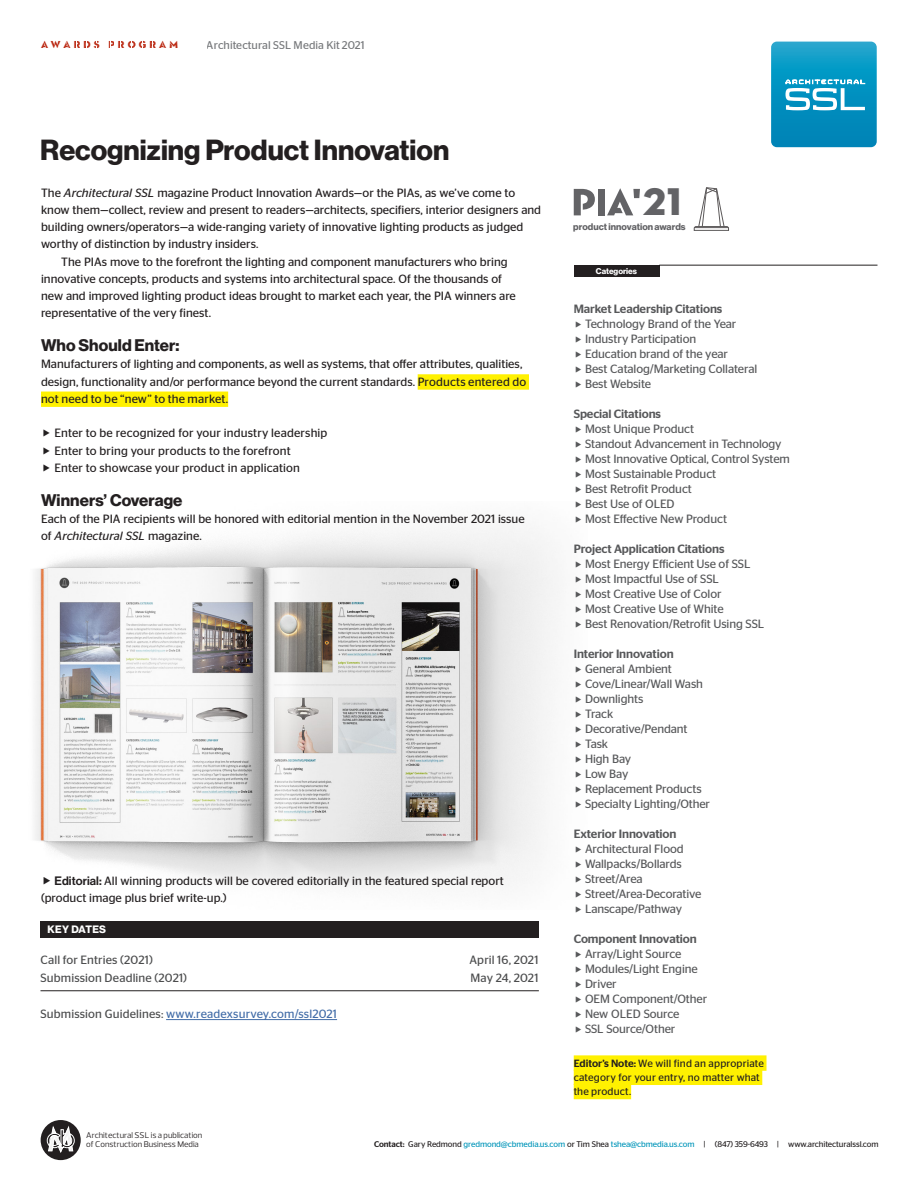
<style>
.page{position:relative;width:918px;height:1188px;background:#fff}
.page>*{position:absolute;margin:0;border:0;box-sizing:border-box;transform-origin:0 0}
.t1{font:39.3px "Neutraface 2 Display Titling";color:#636366}
.t2{font:28.5px "N Haas Grotesk DS Pro 75 Bd";color:#231f20}
.t3{font:16.5px "N Haas Grotesk DS Pro 75 Bd";letter-spacing:.005em;color:#231f20}
.t4{font:12px/17.2px "Stag Sans";color:#231f20}
.t5{font:12px/15px "Stag Sans";letter-spacing:-.01em;color:#57585a}
.t6{font:500 12px "Stag Sans";letter-spacing:-.01em;color:#57585a}
.t7{font:12px "Stag Sans";letter-spacing:.01em;color:#4b4c4d}
.t8{font:12px "Stag Sans";letter-spacing:.01em;color:#436da8}
.t9{font:italic 12px "Stag Sans";color:#231f20}
.t10{font:11.25px "Stag Sans";color:#76787b}
.t11{font:10.5px "Stag Sans";letter-spacing:.015em;color:#231f20}
.t12{font:10.5px "N Haas Grotesk DS Pro 75 Bd";letter-spacing:.035em;color:#fff}
.t13{font:10.35px "Neutraface 2 Display Titling";letter-spacing:.3em;color:#bc2e18}
.t14{font:9.3px "N Haas Grotesk DS Pro 75 Bd";letter-spacing:.005em;color:#636366}
.t15{font:8.4px/9px "Prelo";color:#231f20}
.t16{font:8.25px "Stag Sans";letter-spacing:-.01em;color:#231f20}
.t17{font:8.25px "N Haas Grotesk DS Pro 75 Bd";color:#fff}
.s1{font-style:italic}
.s2{font-style:normal}
.s3{font-family:"N Haas Grotesk DS Pro 65 Md"}
.s4{color:#4b4c4d}
.s5{font-weight:500}
.s6{color:#0095b9}
</style>
<div class="page">
<svg style="left:771px;top:42px;width:106px;height:105px;background:#1c9cc6"></svg>
<div style="left:41px;top:1120px;width:40px;height:40px;background:#231f20;border-radius:50%"></div>
<svg style="left:47px;top:1126px;width:28px;height:27px"></svg>
<img style="left:35px;top:528px;width:523px;height:358px">
<div style="left:418px;top:374px;width:111px;height:16px;background:#fff101"></div>
<div style="left:41px;top:392px;width:187px;height:15px;background:#fff101"></div>
<hr style="left:166px;top:1019px;width:171px;height:1px;background:#436da8">
<div style="left:574px;top:1055px;width:193px;height:16px;background:#fff101"></div>
<div style="left:574px;top:1070px;width:188px;height:15px;background:#fff101"></div>
<div style="left:574px;top:1084px;width:57px;height:15px;background:#fff101"></div>
<hr style="left:659px;top:265px;width:219px;height:1px;background:#231f20">
<div style="left:574px;top:265px;width:85px;height:12px;background:#231f20"></div>
<div style="left:40px;top:921px;width:499px;height:16px;background:#231f20"></div>
<hr style="left:40px;top:991px;width:499px;height:1px;background:#231f20">
<svg style="left:694px;top:187px;width:35px;height:44px"></svg>
<hr style="left:694px;top:227px;width:34px;height:1px;background:#231f20">
<div style="left:598px;top:189px;width:7px;height:26px;background:#636366"></div>
<svg style="left:607px;top:188px;width:33px;height:27px"></svg>
<svg style="left:574px;top:189px;width:21px;height:26px"></svg>
<svg style="left:44px;top:877px;width:6px;height:8px"></svg>
<p class="t13" style="left:41px;top:38px;width:138px">AWARDS PROGRAM</p>
<p class="t10" style="left:207px;top:39px;width:160px">Architectural SSL Media Kit 2021</p>
<p class="t2" style="left:40px;top:133px;width:410px">Recognizing Product Innovation</p>
<p class="t4" style="left:41px;top:184px;width:502px">The <span class="s1">Architectural SSL</span> magazine Product Innovation Awards—or the PIAs, as we’ve come to know them—collect, review and present to readers—architects, specifiers, interior designers and building owners/operators—a wide-ranging variety of innovative lighting products as judged worthy of distinction by industry insiders.</p>
<p class="t4" style="left:41px;top:253px;width:476px;text-indent:20px">The PIAs move to the forefront the lighting and component manufacturers who bring innovative concepts, products and systems into architectural space. Of the thousands of new and improved lighting product ideas brought to market each year, the PIA winners are representative of the very finest.</p>
<p class="t3" style="left:41px;top:336px;width:140px">Who Should Enter:</p>
<p class="t4" style="left:41px;top:356px;width:487px">Manufacturers of lighting and components, as well as systems, that offer attributes, qualities, design, functionality and/or performance beyond the current standards. Products entered do not need to be “new” to the market.</p>
<p class="t4" style="left:55px;top:425px;width:274px">Enter to be recognized for your industry leadership</p>
<p class="t4" style="left:55px;top:442px;width:238px">Enter to bring your products to the forefront</p>
<p class="t4" style="left:55px;top:459px;width:247px">Enter to showcase your product in application</p>
<p class="t3" style="left:41px;top:490px;width:143px">Winners’ Coverage</p>
<p class="t4" style="left:41px;top:510px;width:485px">Each of the PIA recipients will be honored with editorial mention in the November 2021 issue</p>
<p class="t9" style="left:41px;top:529px;width:162px"><span class="s2">of</span> Architectural SSL <span class="s2">magazine.</span></p>
<p class="t4" style="left:41px;top:872px;width:464px;text-indent:14px"><span class="s3">Editorial:</span> All winning products will be covered editorially in the featured special report (product image plus brief write-up.)</p>
<p class="t12" style="left:47px;top:923px;width:60px">KEY DATES</p>
<p class="t7" style="left:40px;top:953px;width:114px">Call for Entries (2021)</p>
<p class="t7" style="left:470px;top:953px;width:70px">April 16, 2021</p>
<p class="t7" style="left:40px;top:971px;width:148px">Submission Deadline (2021)</p>
<p class="t7" style="left:471px;top:971px;width:69px">May 24, 2021</p>
<p class="t8" style="left:40px;top:1007px;width:298px"><span class="s4">Submission Guidelines:</span> www.readexsurvey.com/ssl2021</p>
<p class="t1" style="left:643px;top:177px;width:40px">21</p>
<p class="t14" style="left:573px;top:221px;width:114px">product innovation awards</p>
<p class="t17" style="left:596px;top:266px;width:43px">Categories</p>
<p class="t6" style="left:574px;top:302px;width:150px">Market Leadership Citations</p>
<p class="t5" style="left:585px;top:316px;width:153px">Technology Brand of the Year</p>
<p class="t5" style="left:585px;top:331px;width:113px">Industry Participation</p>
<p class="t5" style="left:585px;top:346px;width:145px">Education brand of the year</p>
<p class="t5" style="left:585px;top:361px;width:174px">Best Catalog/Marketing Collateral</p>
<p class="t5" style="left:585px;top:376px;width:68px">Best Website</p>
<p class="t6" style="left:574px;top:407px;width:89px">Special Citations</p>
<p class="t5" style="left:585px;top:421px;width:111px">Most Unique Product</p>
<p class="t5" style="left:585px;top:436px;width:198px">Standout Advancement in Technology</p>
<p class="t5" style="left:585px;top:451px;width:206px">Most Innovative Optical, Control System</p>
<p class="t5" style="left:585px;top:466px;width:133px">Most Sustainable Product</p>
<p class="t5" style="left:585px;top:481px;width:108px">Best Retrofit Product</p>
<p class="t5" style="left:585px;top:496px;width:91px">Best Use of OLED</p>
<p class="t5" style="left:585px;top:511px;width:143px">Most Effective New Product</p>
<p class="t6" style="left:574px;top:542px;width:152px">Project Application Citations</p>
<p class="t5" style="left:585px;top:556px;width:167px">Most Energy Efficient Use of SSL</p>
<p class="t5" style="left:585px;top:571px;width:135px">Most Impactful Use of SSL</p>
<p class="t5" style="left:585px;top:586px;width:138px">Most Creative Use of Color</p>
<p class="t5" style="left:585px;top:601px;width:140px">Most Creative Use of White</p>
<p class="t5" style="left:585px;top:616px;width:181px">Best Renovation/Retrofit Using SSL</p>
<p class="t6" style="left:574px;top:647px;width:101px">Interior Innovation</p>
<p class="t5" style="left:585px;top:661px;width:88px">General Ambient</p>
<p class="t5" style="left:585px;top:676px;width:119px">Cove/Linear/Wall Wash</p>
<p class="t5" style="left:585px;top:691px;width:60px">Downlights</p>
<p class="t5" style="left:585px;top:706px;width:30px">Track</p>
<p class="t5" style="left:585px;top:721px;width:104px">Decorative/Pendant</p>
<p class="t5" style="left:585px;top:736px;width:25px">Task</p>
<p class="t5" style="left:585px;top:751px;width:48px">High Bay</p>
<p class="t5" style="left:585px;top:766px;width:45px">Low Bay</p>
<p class="t5" style="left:585px;top:781px;width:118px">Replacement Products</p>
<p class="t5" style="left:585px;top:796px;width:127px">Specialty Lighting/Other</p>
<p class="t6" style="left:574px;top:827px;width:104px">Exterior Innovation</p>
<p class="t5" style="left:585px;top:841px;width:100px">Architectural Flood</p>
<p class="t5" style="left:585px;top:856px;width:98px">Wallpacks/Bollards</p>
<p class="t5" style="left:585px;top:871px;width:59px">Street/Area</p>
<p class="t5" style="left:585px;top:886px;width:118px">Street/Area-Decorative<br>Lanscape/Pathway</p>
<p class="t6" style="left:574px;top:932px;width:124px">Component Innovation</p>
<p class="t5" style="left:585px;top:946px;width:98px">Array/Light Source</p>
<p class="t5" style="left:585px;top:961px;width:114px">Modules/Light Engine</p>
<p class="t5" style="left:585px;top:976px;width:33px">Driver</p>
<p class="t5" style="left:585px;top:991px;width:124px">OEM Component/Other</p>
<p class="t5" style="left:585px;top:1006px;width:96px">New OLED Source</p>
<p class="t5" style="left:585px;top:1021px;width:92px">SSL Source/Other</p>
<p class="t11" style="left:574px;top:1057px;width:192px"><span class="s5">Editor’s Note:</span> We will find an appropriate</p>
<p class="t11" style="left:574px;top:1071px;width:188px">category for your entry, no matter what</p>
<p class="t11" style="left:574px;top:1086px;width:59px">the product.</p>
<p class="t15" style="left:86px;top:1131px;width:118px">Architectural SSL is a publication of Construction Business Media</p>
<p class="t16" style="left:374px;top:1139px;width:506px"><span class="s5">Contact:</span> Gary Redmond <span class="s6">gredmond@cbmedia.us.com</span> or Tim Shea <span class="s6">tshea@cbmedia.us.com</span> | (847) 359-6493 | www.architecturalssl.com</p>
</div>
